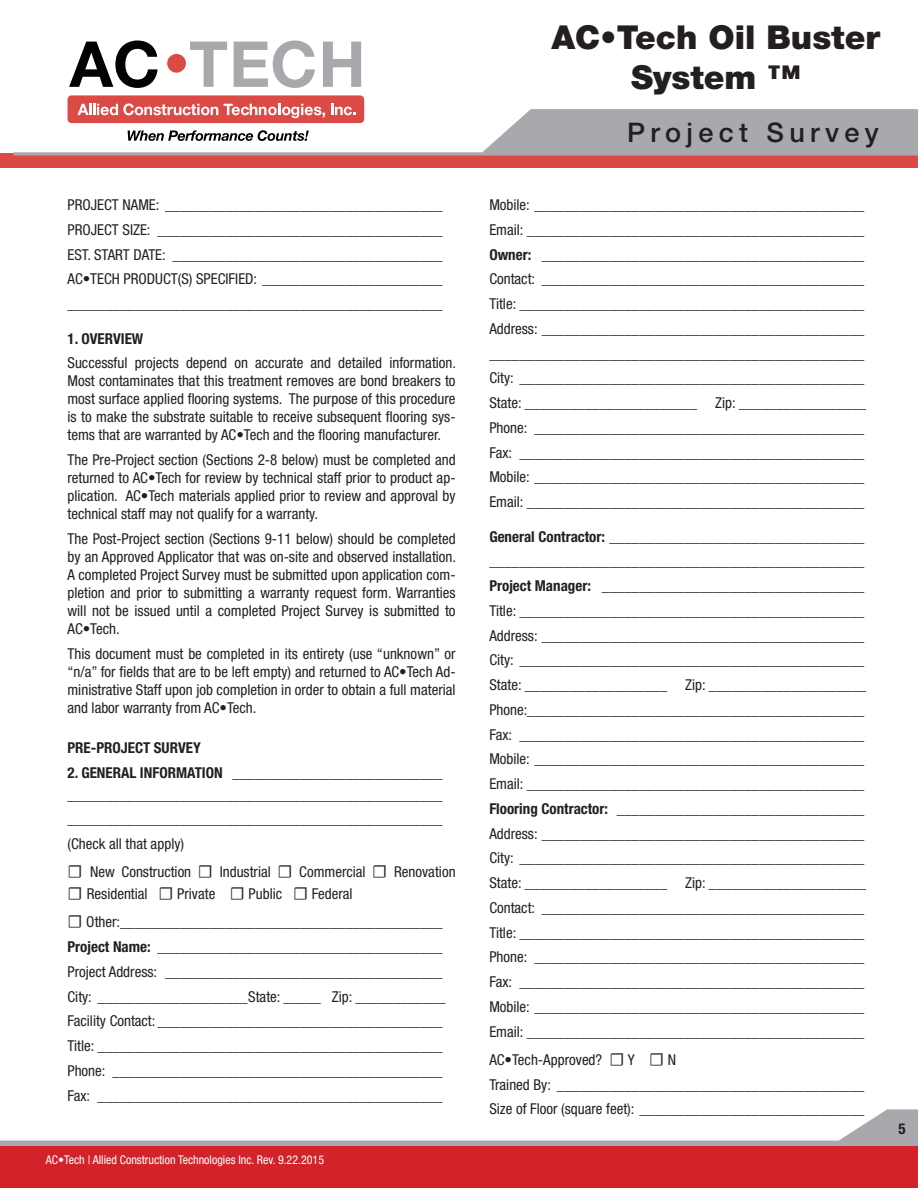
<style>
.page{position:relative;width:918px;height:1188px;background:#fff}
.page>*{position:absolute;margin:0;border:0;box-sizing:border-box;transform-origin:0 0}
.t1{font:900 33px/39.6px "Helvetica Neue LT Std";color:#231f20;text-align:center}
.t2{font:500 27px "Helvetica Neue LT Std";letter-spacing:.2em;color:#231f20}
.t3{font:condensed 15px/24.8px "Helvetica Neue LT Std";color:#231f20}
.t4{font:700 condensed 15px "Helvetica Neue LT Std";color:#231f20}
.t5{font:condensed 12px "Helvetica Neue LT Std";color:#fff}
.s1{font-weight:700}
.s2{font-family:"Minion Pro";font-stretch:normal;font-size:18px}
</style>
<div class="page">
<svg style="left:0;top:1109px;width:918px;height:37px"></svg>
<div style="left:0;top:1146px;width:918px;height:42px;background:#d2232a"></div>
<div style="left:68px;top:95px;width:296px;height:28px;background:#dc4a46;border-radius:4px"></div>
<svg style="left:69px;top:40px;width:89px;height:48px"></svg>
<div style="left:167px;top:54px;width:19px;height:19px;background:#dc4a46;border-radius:50%"></div>
<svg style="left:190px;top:42px;width:37px;height:45px"></svg>
<svg style="left:234px;top:40px;width:81px;height:48px"></svg>
<svg style="left:323px;top:42px;width:38px;height:45px"></svg>
<svg style="left:80px;top:103px;width:138px;height:6px"></svg>
<svg style="left:224px;top:104px;width:98px;height:5px"></svg>
<svg style="left:331px;top:104px;width:21px;height:5px"></svg>
<div style="left:0;top:153px;width:918px;height:15px;background:#dc4945"></div>
<svg style="left:14px;top:109px;width:904px;height:47px"></svg>
<p class="t3" style="left:68px;top:194px;width:377px;text-align:justify">PROJECT NAME: _____________________________________ PROJECT SIZE: ______________________________________ EST. START DATE: ____________________________________ AC•TECH PRODUCT(S) SPECIFIED: ________________________ __________________________________________________</p>
<p class="t4" style="left:68px;top:333px;width:77px">1. OVERVIEW</p>
<p class="t3" style="left:68px;top:356px;width:390px;line-height:18px;text-align:justify">Successful projects depend on accurate and detailed information.<br>Most contaminates that this treatment removes are bond breakers to most surface applied flooring systems. The purpose of this procedure is to make the substrate suitable to receive subsequent flooring sys&shy;tems that are warranted by AC•Tech and the flooring manufacturer.</p>
<p class="t3" style="left:68px;top:453px;width:390px;line-height:18px;text-align:justify">The Pre-Project section (Sections 2-8 below) must be completed and returned to AC•Tech for review by technical staff prior to product ap&shy;plication. AC•Tech materials applied prior to review and approval by technical staff may not qualify for a warranty.</p>
<p class="t3" style="left:68px;top:531px;width:390px;line-height:18px;text-align:justify">The Post-Project section (Sections 9-11 below) should be completed by an Approved Applicator that was on-site and observed installation.<br>A completed Project Survey must be submitted upon application com&shy;pletion and prior to submitting a warranty request form. Warranties will not be issued until a completed Project Survey is submitted to AC•Tech.</p>
<p class="t3" style="left:68px;top:646px;width:390px;line-height:18px;text-align:justify">This document must be completed in its entirety (use “unknown” or “n/a” for fields that are to be left empty) and returned to AC•Tech Ad&shy;ministrative Staff upon job completion in order to obtain a full material and labor warranty from AC•Tech.</p>
<p class="t4" style="left:68px;top:742px;width:135px">PRE-PROJECT SURVEY</p>
<p class="t3" style="left:68px;top:763px;width:377px;line-height:21.8px"><span class="s1">2. GENERAL INFORMATION</span> ____________________________ __________________________________________________</p>
<p class="t3" style="left:68px;top:808px;width:376px">__________________________________________________ (Check all that apply)</p>
<p class="t3" style="left:68px;top:863px;width:390px;line-height:21.6px"><span class="s2">☐</span> New Construction <span class="s2">☐</span> Industrial <span class="s2">☐</span> Commercial <span class="s2">☐</span> Renovation <span class="s2">☐</span> Residential <span class="s2">☐</span> Private <span class="s2">☐</span> Public <span class="s2">☐</span> Federal</p>
<p class="t3" style="left:68px;top:912px;width:380px"><span class="s2">☐</span> Other: ___________________________________________ <span class="s1">Project Name:</span> ______________________________________ Project Address: _____________________________________ City: ____________________State: _____ Zip: ____________ Facility Contact: ______________________________________ Title: ______________________________________________ Phone: ____________________________________________ Fax: ______________________________________________</p>
<p class="t5" style="left:46px;top:1155px;width:280px">AC•Tech | Allied Construction Technologies Inc. Rev. 9.22.2015</p>
<h1 class="t1" style="left:551px;top:21px;width:330px">AC•Tech Oil Buster<br>System ™</h1>
<h2 class="t2" style="left:627px;top:123px;width:253px">Project Survey</h2>
<p class="t3" style="left:489px;top:194px;width:378px">Mobile: ____________________________________________ Email: _____________________________________________ <span class="s1">Owner:</span> ___________________________________________ Contact: ___________________________________________ Title: ______________________________________________ Address: ___________________________________________ __________________________________________________ City: ______________________________________________ State: _______________________ Zip: _________________ Phone: ____________________________________________ Fax: ______________________________________________ Mobile: ____________________________________________ Email: _____________________________________________</p>
<p class="t3" style="left:489px;top:526px;width:378px"><span class="s1">General Contractor:</span> __________________________________ __________________________________________________ <span class="s1">Project Manager:</span> ___________________________________ Title: ______________________________________________ Address: ___________________________________________ City: ______________________________________________ State: ___________________ Zip: _____________________ Phone: _____________________________________________ Fax: ______________________________________________ Mobile: ____________________________________________ Email: _____________________________________________ <span class="s1">Flooring Contractor:</span> _________________________________ Address: ___________________________________________ City: ______________________________________________ State: ___________________ Zip: _____________________ Contact: ___________________________________________ Title: ______________________________________________ Phone: ____________________________________________ Fax: ______________________________________________ Mobile: ____________________________________________ Email: _____________________________________________</p>
<p class="t3" style="left:489px;top:1049px;width:377px">AC•Tech-Approved? <span class="s2">☐</span> Y <span class="s2">☐</span> N<br>Trained By: _________________________________________<br>Size of Floor (square feet): ______________________________</p>
<p class="t4" style="left:898px;top:1123px;width:9px">5</p>
</div>
